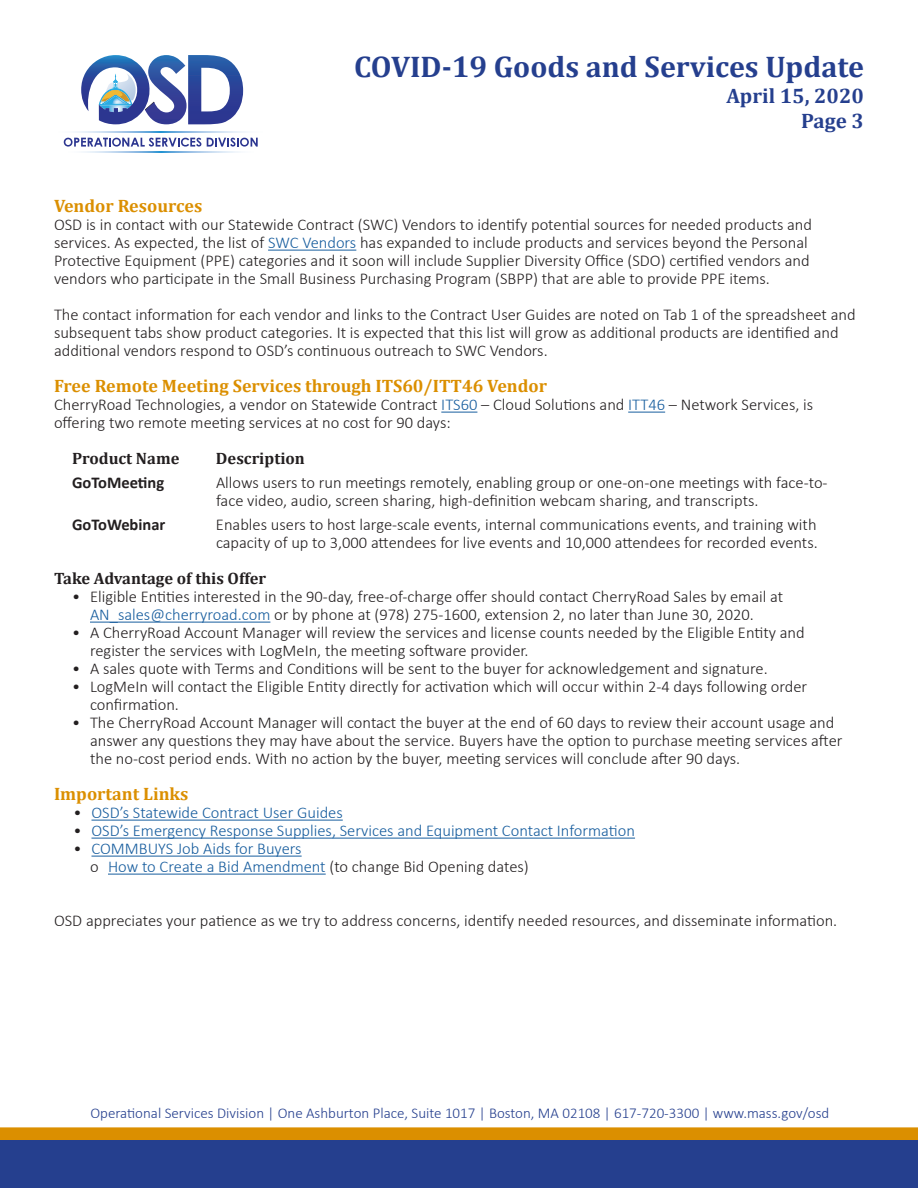
<style>
.page{position:relative;width:918px;height:1188px;background:#fff}
.page>*{position:absolute;margin:0;border:0;box-sizing:border-box;transform-origin:0 0}
.t1{font:700 30px "Cambria";color:#253f8e}
.t2{font:700 21px "Cambria";color:#253f8e}
.t3{font:700 18px "Cambria";color:#db8f00}
.t4{font:300 16.5px/18px "Calibri";color:#231f20}
.t5{font:300 16.5px "Calibri";color:#175d9e}
.t6{font:700 16.5px "Cambria";color:#231f20}
.t7{font:700 16.5px "Calibri";color:#231f20}
.t8{font:300 15px "Calibri";color:#253f8e}
.s1{color:#175d9e}
.s2{color:#231f20}
</style>
<div class="page">
<svg style="left:81px;top:55px;width:162px;height:69px"></svg>
<img style="left:75px;top:131px;width:171px;height:2px">
<img style="left:83px;top:152px;width:156px;height:1px">
<svg style="left:64px;top:138px;width:137px;height:9px"></svg>
<svg style="left:207px;top:138px;width:51px;height:9px"></svg>
<div style="left:0;top:1127px;width:918px;height:15px;background:#db8f00"></div>
<div style="left:0;top:1140px;width:918px;height:48px;background:#253f8e"></div>
<hr style="left:268px;top:250px;width:88px;height:1px;background:#175d9e">
<hr style="left:441px;top:412px;width:36px;height:1px;background:#175d9e">
<hr style="left:628px;top:412px;width:37px;height:1px;background:#175d9e">
<hr style="left:90px;top:622px;width:180px;height:1px;background:#175d9e">
<hr style="left:92px;top:820px;width:251px;height:1px;background:#175d9e">
<hr style="left:92px;top:838px;width:543px;height:1px;background:#175d9e">
<hr style="left:92px;top:856px;width:210px;height:1px;background:#175d9e">
<hr style="left:108px;top:874px;width:218px;height:1px;background:#175d9e">
<p class="t1" style="left:354px;top:46px;width:511px">COVID-19 Goods and Services Update</p>
<p class="t2" style="left:726px;top:81px;width:139px">April 15, 2020</p>
<p class="t2" style="left:801px;top:106px;width:64px">Page 3</p>
<p class="t3" style="left:54px;top:193px;width:150px">Vendor Resources</p>
<p class="t4" style="left:54px;top:215px;width:760px">OSD is in contact with our Statewide Contract (SWC) Vendors to identify potential sources for needed products and services. As expected, the list of <span class="s1">SWC Vendors</span> has expanded to include products and services beyond the Personal Protective Equipment (PPE) categories and it soon will include Supplier Diversity Office (SDO) certified vendors and vendors who participate in the Small Business Purchasing Program (SBPP) that are able to provide PPE items.</p>
<p class="t4" style="left:54px;top:305px;width:803px">The contact information for each vendor and links to the Contract User Guides are noted on Tab 1 of the spreadsheet and subsequent tabs show product categories. It is expected that this list will grow as additional products are identified and additional vendors respond to OSD’s continuous outreach to SWC Vendors.</p>
<p class="t3" style="left:54px;top:373px;width:495px">Free Remote Meeting Services through ITS60/ITT46 Vendor</p>
<p class="t4" style="left:54px;top:395px;width:761px">CherryRoad Technologies, a vendor on Statewide Contract <span class="s1">ITS60</span> – Cloud Solutions and <span class="s1">ITT46</span> – Network Services, is offering two remote meeting services at no cost for 90 days:</p>
<p class="t6" style="left:72px;top:447px;width:109px">Product Name</p>
<p class="t6" style="left:216px;top:447px;width:90px">Description</p>
<p class="t7" style="left:72px;top:471px;width:94px">GoToMeeting</p>
<p class="t4" style="left:216px;top:473px;width:613px">Allows users to run meetings remotely, enabling group or one-on-one meetings with face-to&shy;face video, audio, screen sharing, high-definition webcam sharing, and transcripts.</p>
<p class="t7" style="left:72px;top:513px;width:95px">GoToWebinar</p>
<p class="t4" style="left:216px;top:515px;width:603px">Enables users to host large-scale events, internal communications events, and training with capacity of up to 3,000 attendees for live events and 10,000 attendees for recorded events.</p>
<p class="t6" style="left:54px;top:567px;width:214px">Take Advantage of this Offer</p>
<p class="t4" style="left:90px;top:587px;width:695px;text-indent:-18px">• Eligible Entities interested in the 90-day, free-of-charge offer should contact CherryRoad Sales by email at<br><span class="s1">AN_sales@cherryroad.com</span> or by phone at (978) 275-1600, extension 2, no later than June 30, 2020.</p>
<p class="t4" style="left:90px;top:623px;width:716px;text-indent:-18px">• A CherryRoad Account Manager will review the services and license counts needed by the Eligible Entity and register the services with LogMeIn, the meeting software provider.</p>
<p class="t4" style="left:72px;top:659px;width:697px">• A sales quote with Terms and Conditions will be sent to the buyer for acknowledgement and signature.</p>
<p class="t4" style="left:90px;top:677px;width:719px;text-indent:-18px">• LogMeIn will contact the Eligible Entity directly for activation which will occur within 2-4 days following order confirmation.</p>
<p class="t4" style="left:90px;top:713px;width:754px;text-indent:-18px">• The CherryRoad Account Manager will contact the buyer at the end of 60 days to review their account usage and answer any questions they may have about the service. Buyers have the option to purchase meeting services after the no-cost period ends. With no action by the buyer, meeting services will conclude after 90 days.</p>
<p class="t3" style="left:54px;top:781px;width:136px">Important Links</p>
<p class="t5" style="left:74px;top:802px;width:271px"><span class="s2">•</span> OSD’s Statewide Contract User Guides</p>
<p class="t5" style="left:74px;top:820px;width:563px"><span class="s2">•</span> OSD’s Emergency Response Supplies, Services and Equipment Contact Information</p>
<p class="t5" style="left:74px;top:838px;width:230px"><span class="s2">•</span> COMMBUYS Job Aids for Buyers</p>
<p class="t4" style="left:90px;top:857px;width:440px">o <span class="s1">How to Create a Bid Amendment</span> (to change Bid Opening dates)</p>
<p class="t4" style="left:54px;top:911px;width:785px">OSD appreciates your patience as we try to address concerns, identify needed resources, and disseminate information.</p>
<p class="t8" style="left:90px;top:1103px;width:740px">Operational Services Division | One Ashburton Place, Suite 1017 | Boston, MA 02108 | 617-720-3300 | www.mass.gov/osd</p>
</div>
